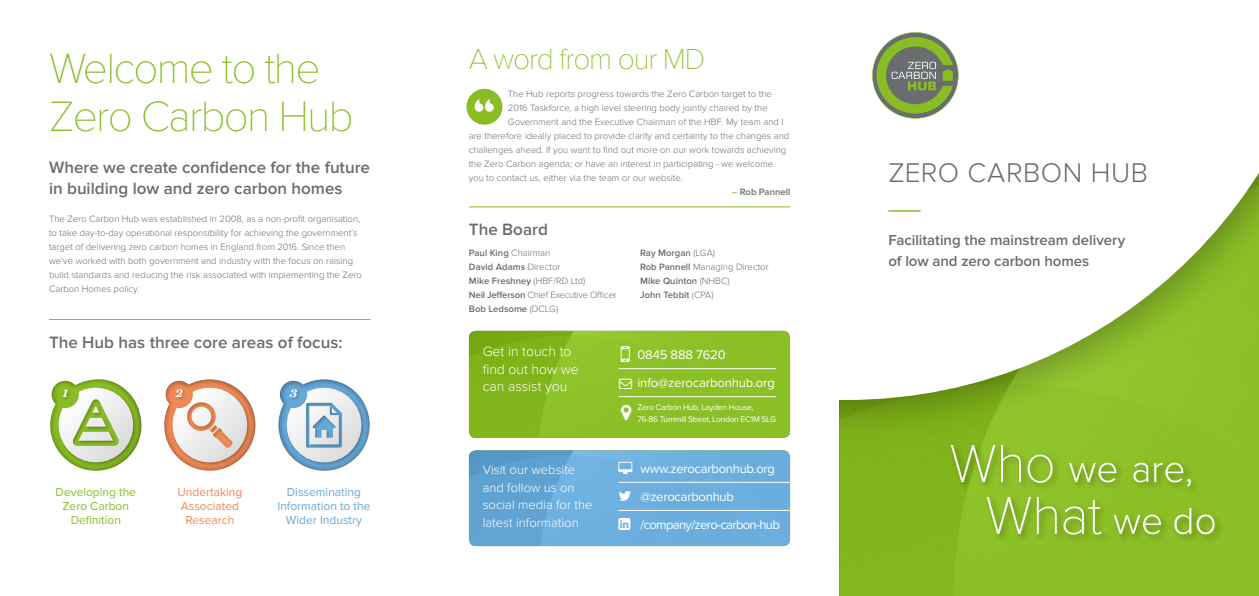
<style>
.page{position:relative;width:1259px;height:596px;background:#fff}
.page>*{position:absolute;margin:0;border:0;box-sizing:border-box;transform-origin:0 0}
.t1{font:100 44px/48px "Proxima Nova T";letter-spacing:-.04em;color:#89bd24}
.t2{font:100 30px "Proxima Nova T";letter-spacing:-.04em;color:#89bd24}
.t3{font:300 28px "Proxima Nova";letter-spacing:.02em;color:#696d6f}
.t4{font:600 17px/21px "Proxima Nova";color:#696d6f}
.t5{font:600 15px/21px "Proxima Nova";letter-spacing:-.005em;color:#696d6f}
.t6{font:300 14px/17.5px "Proxima Nova";color:#fff}
.t7{font:13px/28px "Proxima Nova";letter-spacing:-.02em;color:#fff}
.t8{font:300 13px/17.5px "Proxima Nova";color:#fff}
.t9{font:italic 700 12.2px "Miller Text";color:#fff}
.t10{font:12px/14px "Proxima Nova";color:#66a8d8;text-align:center}
.t11{font:12px/14px "Proxima Nova";color:#89bd24;text-align:center}
.t12{font:12px/14px "Proxima Nova";color:#ef8a55;text-align:center}
.t13{font:300 9.5px/14px "Proxima Nova";color:#696d6f}
.t14{font:300 9.5px/14px "Proxima Nova";letter-spacing:-.02em;color:#696d6f}
.t15{font:600 9.5px/14px "Proxima Nova";color:#696d6f}
.t16{font:8.4px/12px "Proxima Nova";letter-spacing:-.03em;color:#fff}
.s1{color:#89bd24}
.s2{font-weight:600}
.s3{font-weight:300}
.s4{font-family:"Modern Pictograms";font-size:24px}
</style>
<div class="page">
<div style="left:469px;top:331px;width:321px;height:106px;background:#80b41b"></div>
<hr style="left:49px;top:319px;width:322px;height:1px;background:#89bd24">
<svg style="left:50px;top:379px;width:92px;height:91px"></svg>
<img style="left:50px;top:379px;width:38px;height:37px">
<svg style="left:164px;top:379px;width:91px;height:91px"></svg>
<svg style="left:278px;top:379px;width:92px;height:91px"></svg>
<hr style="left:469px;top:206px;width:321px;height:1px;background:#89bd24">
<div style="left:466px;top:89px;width:36px;height:36px;background:#89bd24;border-radius:50%"></div>
<svg style="left:474px;top:99px;width:20px;height:13px"></svg>
<div style="left:839px;top:0;width:420px;height:595px;background:#89bd24"></div>
<img style="left:839px;top:399px;width:163px;height:58px">
<svg style="left:839px;top:0;width:420px;height:399px;background:#ebf3dc"></svg>
<svg style="left:872px;top:32px;width:86px;height:86px"></svg>
<img style="left:945px;top:439px;width:275px;height:100px">
<svg style="left:951px;top:445px;width:44px;height:37px"></svg>
<svg style="left:1001px;top:445px;width:20px;height:37px"></svg>
<svg style="left:1027px;top:454px;width:25px;height:28px"></svg>
<svg style="left:1069px;top:462px;width:47px;height:20px"></svg>
<svg style="left:1133px;top:462px;width:15px;height:20px"></svg>
<svg style="left:1154px;top:462px;width:37px;height:24px"></svg>
<svg style="left:986px;top:496px;width:45px;height:37px"></svg>
<svg style="left:1037px;top:496px;width:19px;height:37px"></svg>
<svg style="left:1063px;top:499px;width:38px;height:35px"></svg>
<svg style="left:1113px;top:514px;width:48px;height:20px"></svg>
<svg style="left:1174px;top:507px;width:40px;height:27px"></svg>
<hr style="left:888px;top:210px;width:32px;height:2px;background:#89bd24">
<svg style="left:469px;top:450px;width:321px;height:95px;background:#6bacda"></svg>
<svg style="left:539px;top:331px;width:251px;height:106px"></svg>
<h1 class="t1" style="left:49px;top:44px;width:306px">Welcome to the<br>Zero Carbon Hub</h1>
<h3 class="t4" style="left:49px;top:157px;width:322px">Where we create confidence for the future in building low and zero carbon homes</h3>
<p class="t13" style="left:49px;top:212px;width:314px">The Zero Carbon Hub was established in 2008, as a non-profit organisation, to take day-to-day operational responsibility for achieving the government’s target of delivering zero carbon homes in England from 2016. Since then we’ve worked with both government and industry with the focus on raising build standards and reducing the risk associated with implementing the Zero Carbon Homes policy.</p>
<h3 class="t4" style="left:49px;top:332px;width:295px">The Hub has three core areas of focus:</h3>
<p class="t9" style="left:62px;top:385px;width:7px">1</p>
<p class="t9" style="left:175px;top:385px;width:9px">2</p>
<p class="t9" style="left:290px;top:385px;width:9px">3</p>
<p class="t11" style="left:56px;top:485px;width:82px">Developing the<br>Zero Carbon<br>Definition</p>
<p class="t12" style="left:177px;top:485px;width:66px">Undertaking<br>Associated<br>Research</p>
<p class="t10" style="left:277px;top:485px;width:94px">Disseminating<br>Information to the<br>Wider Industry</p>
<h2 class="t2" style="left:469px;top:41px;width:238px">A word from our MD</h2>
<p class="t13" style="left:508px;top:87px;width:265px">The Hub reports progress towards the Zero Carbon target to the</p>
<p class="t13" style="left:508px;top:101px;width:261px">2016 Taskforce, a high level steering body jointly chaired by the</p>
<p class="t13" style="left:508px;top:115px;width:277px">Government and the Executive Chairman of the HBF. My team and I</p>
<p class="t13" style="left:469px;top:129px;width:322px">are therefore ideally placed to provide clarity and certainty to the changes and</p>
<p class="t13" style="left:469px;top:143px;width:319px">challenges ahead. If you want to find out more on our work towards achieving</p>
<p class="t13" style="left:469px;top:157px;width:306px">the Zero Carbon agenda; or have an interest in participating - we welcome</p>
<p class="t13" style="left:469px;top:171px;width:216px">you to contact us, either via the team or our website.</p>
<p class="t15" style="left:732px;top:185px;width:60px"><span class="s1">–</span> Rob Pannell</p>
<h3 class="t4" style="left:469px;top:219px;width:80px">The Board</h3>
<p class="t14" style="left:469px;top:246px;width:149px"><span class="s2">Paul King</span> Chairman<br><span class="s2">David Adams</span> Director<br><span class="s2">Mike Freshney</span> (HBF/RD Ltd)<br><span class="s2">Neil Jefferson</span> Chief Executive Officer<br><span class="s2">Bob Ledsome</span> (DCLG)</p>
<p class="t15" style="left:640px;top:246px;width:130px">Ray Morgan <span class="s3">(LGA)<br></span>Rob Pannell <span class="s3">Managing Director<br></span>Mike Quinton <span class="s3">(NHBC)<br></span>John Tebbit <span class="s3">(CPA)</span></p>
<h3 class="t6" style="left:483px;top:342px;width:98px">Get in touch to find out how we can assist you</h3>
<h3 class="t8" style="left:483px;top:461px;width:111px">Visit our website and follow us on social media for the latest information</h3>
<h3 class="t7" style="left:637px;top:341px;width:139px;text-indent:-19px"><span class="s4">O</span> 0845 888 7620 info@zerocarbonhub.org</h3>
<p class="t16" style="left:637px;top:401px;width:140px">Zero Carbon Hub, Layden House,<br>76-86 Turnmill Street, London EC1M 5LG</p>
<h3 class="t7" style="left:640px;top:454px;width:141px">www.zerocarbonhub.org @zerocarbonhub /company/zero-carbon-hub</h3>
<h3 class="t3" style="left:888px;top:157px;width:261px">ZERO CARBON HUB</h3>
<h3 class="t5" style="left:888px;top:230px;width:238px">Facilitating the mainstream delivery of low and zero carbon homes</h3>
</div>
